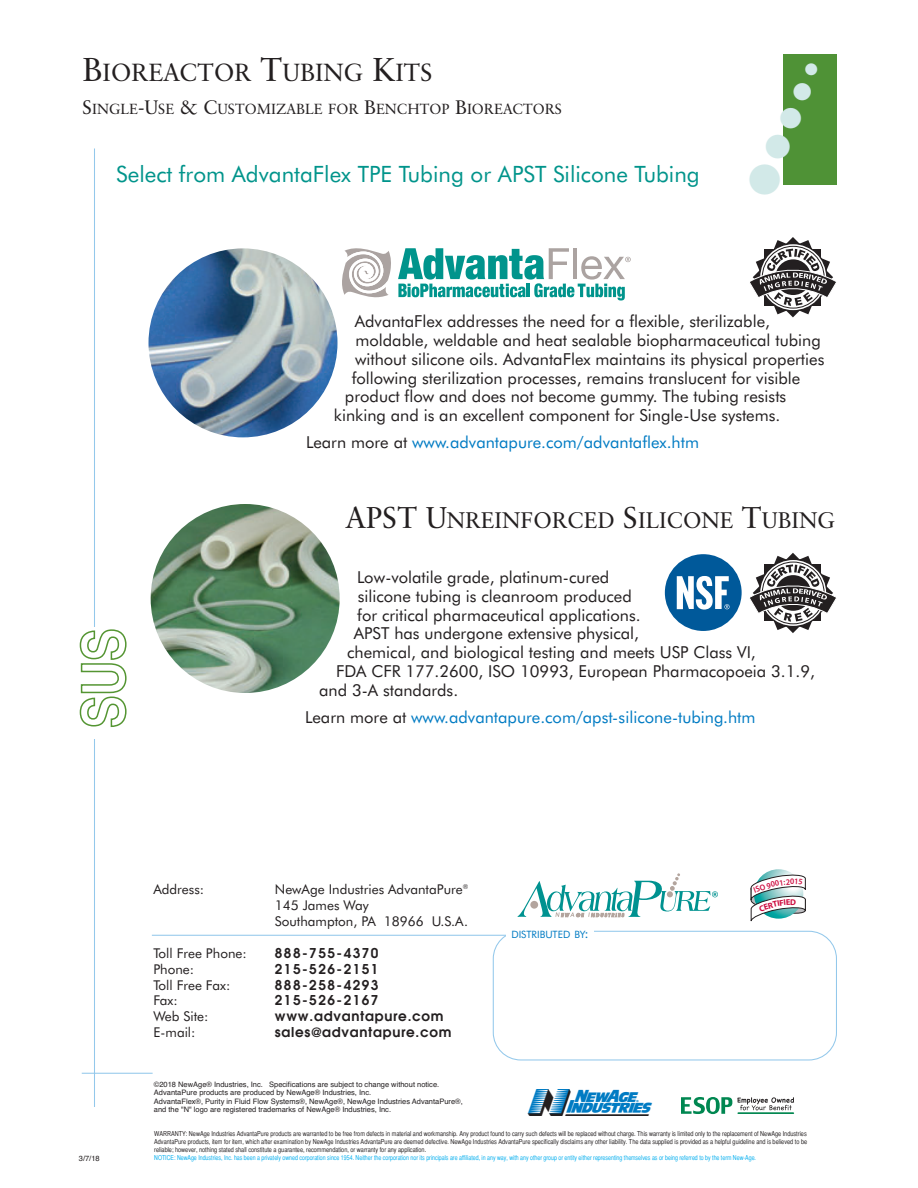
<style>
.page{position:relative;width:918px;height:1188px;background:#fff}
.page>*{position:absolute;margin:0;border:0;box-sizing:border-box;transform-origin:0 0}
.t1{font:42px "Zapf Dingbats";color:#d2e9e8}
.t2{font:33px "Zapf Dingbats";color:#d2e9e8}
.t3{font:28.5px "Zapf Dingbats";color:#d2e9e8}
.t4{font:27px "New Age Industries Logos";color:#007bc3}
.t5{font:24.75px "Classical Garamond BT";color:#231f20}
.t6{font:24px "Zapf Dingbats";color:#d2e9e8}
.t7{font:22.5px "Futura BT";color:#00948b}
.t8{font:22.5px "Classical Garamond BT";color:#231f20}
.t9{font:16.5px "Futura BT";color:#231f20}
.t10{font:16.5px "Futura BT";color:#007bc3}
.t11{font:16.5px "Zapf Dingbats";color:#d2e9e8}
.t12{font:14.7px "Classical Garamond BT";color:#231f20}
.t13{font:13.5px/16.2px "Futura BT";color:#231f20}
.t14{font:600 13.5px "Avant Garde";letter-spacing:.11em;color:#231f20}
.t15{font:600 13.5px "Avant Garde";letter-spacing:.055em;color:#231f20}
.t16{font:10.2px "Futura BT";color:#007bc3}
.t17{font:7.5px/8.2px "Helvetica";color:#231f20}
.t18{font:6.75px/8.1px "Helvetica CY Plain";color:#231f20;text-align:justify}
.t19{font:6.75px "Helvetica CY Plain";color:#00aeef;scale:.95 1}
.s1{font-size:33px}
.s2{font-size:19.5px}
.s3{color:#231f20}
.s4{font-size:30px}
.s5{font-size:13.5px}
</style>
<div class="page">
<hr style="left:152px;top:935px;width:658px;height:1px;background:#93c8eb">
<hr style="left:82px;top:1073px;width:71px;height:1px;background:#93c8eb">
<svg style="left:518px;top:874px;width:200px;height:43px"></svg>
<svg style="left:493px;top:931px;width:344px;height:129px"></svg>
<div style="left:506px;top:926px;width:88px;height:22px;background:#fff"></div>
<svg style="left:754px;top:869px;width:49px;height:50px"></svg>
<svg style="left:681px;top:1097px;width:113px;height:17px"></svg>
<hr style="left:738px;top:1112px;width:55px;height:2px;background:#008751">
<div style="left:783px;top:54px;width:54px;height:131px;background:#4f9236"></div>
<hr style="left:94px;top:148px;width:1px;height:959px;background:#93c8eb">
<div style="left:73px;top:627px;width:57px;height:111px;background:#fff"></div>
<svg style="left:79px;top:629px;width:48px;height:98px"></svg>
<img style="left:151px;top:504px;width:189px;height:189px;border-radius:50%">
<svg style="left:750px;top:553px;width:87px;height:80px"></svg>
<div style="left:665px;top:554px;width:77px;height:77px;background:#00599a;border-radius:50%"></div>
<svg style="left:677px;top:576px;width:53px;height:34px"></svg>
<img style="left:148px;top:248px;width:190px;height:189px;border-radius:50%">
<svg style="left:342px;top:248px;width:49px;height:50px"></svg>
<svg style="left:398px;top:248px;width:233px;height:53px"></svg>
<svg style="left:750px;top:237px;width:86px;height:80px"></svg>
<svg style="left:751px;top:874px;width:55px;height:48px"></svg>
<h3 class="t5" style="left:82px;top:62px;width:352px"><span class="s1">B</span>IOREACTOR <span class="s1">T</span>UBING <span class="s1">K</span>ITS</h3>
<p class="t12" style="left:82px;top:103px;width:481px"><span class="s2">S</span>INGLE<span class="s2">-U</span>SE <span class="s2">&amp; C</span>USTOMIZABLE FOR <span class="s2">B</span>ENCHTOP <span class="s2">B</span>IOREACTORS</p>
<h3 class="t7" style="left:116px;top:165px;width:585px">Select from AdvantaFlex TPE Tubing or APST Silicone Tubing</h3>
<p class="t11" style="left:805px;top:61px;width:15px">●</p>
<h3 class="t6" style="left:793px;top:80px;width:20px">●</h3>
<h3 class="t3" style="left:779px;top:105px;width:24px">●</h3>
<h2 class="t2" style="left:765px;top:131px;width:28px">●</h2>
<h1 class="t1" style="left:748px;top:159px;width:35px">●</h1>
<p class="t9" style="left:355px;top:315px;width:417px">AdvantaFlex addresses the need for a flexible, sterilizable,</p>
<p class="t9" style="left:356px;top:334px;width:467px">moldable, weldable and heat sealable biopharmaceutical tubing</p>
<p class="t9" style="left:355px;top:352px;width:471px">without silicone oils. AdvantaFlex maintains its physical properties</p>
<p class="t9" style="left:352px;top:371px;width:450px">following sterilization processes, remains translucent for visible</p>
<p class="t9" style="left:345px;top:390px;width:443px">product flow and does not become gummy. The tubing resists</p>
<p class="t9" style="left:334px;top:409px;width:448px">kinking and is an excellent component for Single-Use systems.</p>
<p class="t10" style="left:306px;top:436px;width:394px"><span class="s3">Learn more at</span> www.advantapure.com/advantaflex.htm</p>
<h3 class="t8" style="left:346px;top:511px;width:491px"><span class="s4">APST U</span>NREINFORCED <span class="s4">S</span>ILICONE <span class="s4">T</span>UBING</h3>
<p class="t9" style="left:357px;top:571px;width:254px">Low-volatile grade, platinum-cured</p>
<p class="t9" style="left:358px;top:590px;width:276px">silicone tubing is cleanroom produced</p>
<p class="t9" style="left:357px;top:608px;width:285px">for critical pharmaceutical applications.</p>
<p class="t9" style="left:354px;top:627px;width:287px">APST has undergone extensive physical,</p>
<p class="t9" style="left:347px;top:646px;width:410px">chemical, and biological testing and meets USP Class VI,</p>
<p class="t9" style="left:336px;top:665px;width:480px">FDA CFR 177.2600, ISO 10993, European Pharmacopoeia 3.1.9,</p>
<p class="t9" style="left:319px;top:683px;width:141px">and 3-A standards.</p>
<p class="t10" style="left:305px;top:710px;width:452px"><span class="s3">Learn more at</span> www.advantapure.com/apst-silicone-tubing.htm</p>
<p class="t17" style="left:79px;top:1155px;width:22px">3/7/18</p>
<p class="t13" style="left:153px;top:882px;width:52px">Address:</p>
<p class="t13" style="left:275px;top:882px;width:195px">NewAge Industries AdvantaPure<sup>®<br></sup>145 James Way<br>Southampton, PA 18966 U.S.A.</p>
<p class="t13" style="left:153px;top:946px;width:95px">Toll Free Phone:</p>
<p class="t14" style="left:275px;top:948px;width:105px">888-755-4370</p>
<p class="t13" style="left:153px;top:962px;width:42px">Phone:</p>
<p class="t14" style="left:275px;top:964px;width:105px">215-526-2151</p>
<p class="t13" style="left:153px;top:978px;width:79px">Toll Free Fax:</p>
<p class="t14" style="left:275px;top:980px;width:105px">888-258-4293</p>
<p class="t13" style="left:153px;top:994px;width:26px">Fax:</p>
<p class="t14" style="left:275px;top:995px;width:105px">215-526-2167</p>
<p class="t13" style="left:153px;top:1009px;width:57px">Web Site:</p>
<p class="t15" style="left:275px;top:1011px;width:170px">www.advantapure.com</p>
<p class="t13" style="left:153px;top:1025px;width:44px">E-mail:</p>
<p class="t15" style="left:275px;top:1027px;width:178px">sales@advantapure.com</p>
<p class="t17" style="left:154px;top:1081px;width:310px">©2018 NewAge® Industries, Inc. Specifications are subject to change without notice.<br>AdvantaPure products are produced by NewAge® Industries, Inc.<br>AdvantaFlex®, Purity in Fluid Flow Systems®, NewAge®, NewAge Industries AdvantaPure®, and the "N" logo are registered trademarks of NewAge® Industries, Inc.</p>
<p class="t16" style="left:511px;top:930px;width:79px">DISTRIBUTED BY<span class="s5">:</span></p>
<h3 class="t4" style="left:528px;top:1091px;width:151px">1<span class="s3">2</span>3<span class="s3">c</span></h3>
<p class="t18" style="left:154px;top:1130px;width:654px">WARRANTY: NewAge Industries AdvantaPure products are warranted to be free from defects in material and workmanship. Any product found to carry such defects will be replaced without charge. This warranty is limited only to the replacement of NewAge Industries AdvantaPure products, item for item, which after examination by NewAge Industries AdvantaPure are deemed defective. NewAge Industries AdvantaPure specifically disclaims any other liability. The data supplied is provided as a helpful guideline and is believed to be reliable; however, nothing stated shall constitute a guarantee, recommendation, or warranty for any application.</p>
<p class="t19" style="left:154px;top:1155px;width:635px">NOTICE: NewAge Industries, Inc. has been a privately owned corporation since 1954. Neither the corporation nor its principals are affiliated, in any way, with any other group or entity either representing themselves as or being referred to by the term New-Age.</p>
</div>
